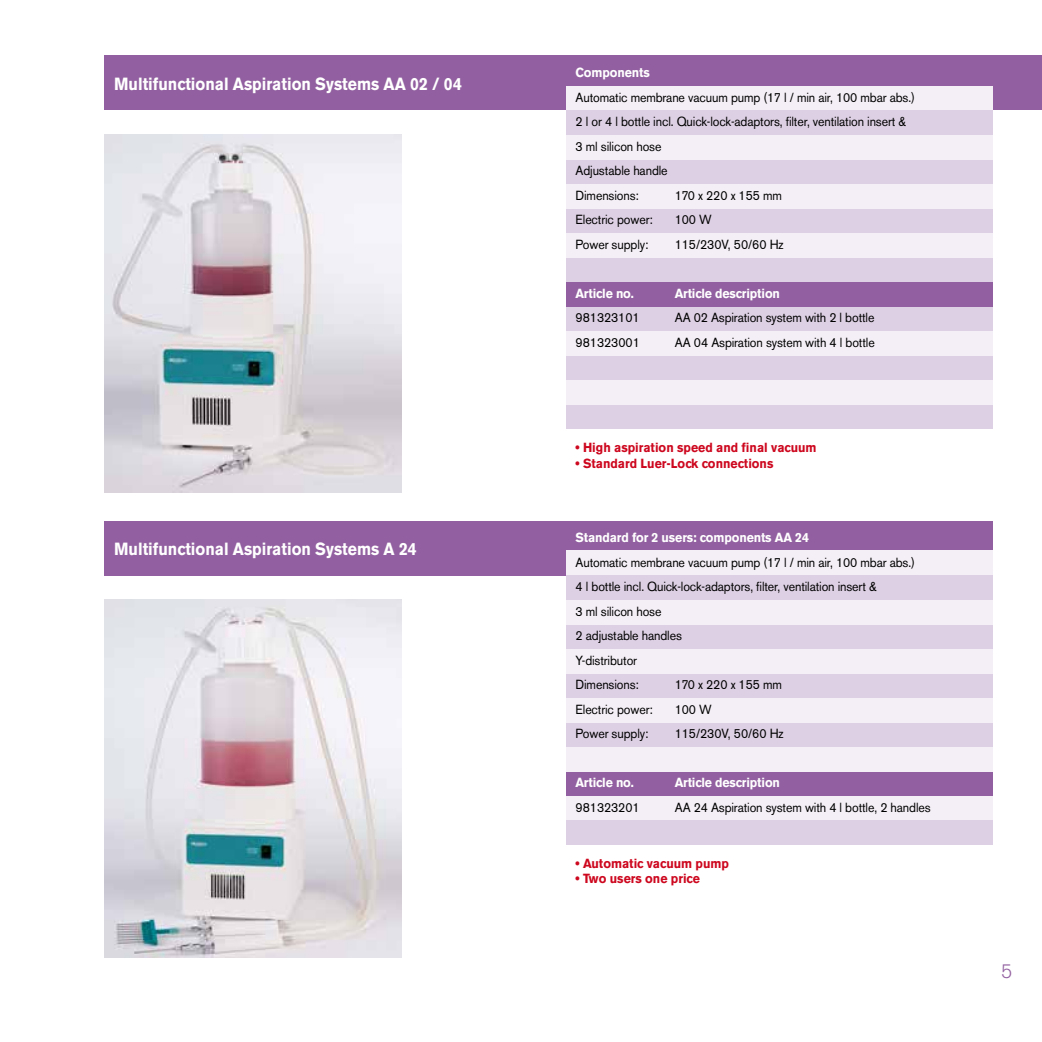
<style>
.page{position:relative;width:1042px;height:1042px;background:#fff}
.page>*{position:absolute;margin:0;border:0;box-sizing:border-box;transform-origin:0 0}
.t1{font:300 19.25px "Akzidenz Grotesk BE";color:#9260a0}
.t2{font:700 17.5px "Akzidenz Grotesk BE";color:#fff;scale:.9 1}
.t3{font:13.12px/24.5px "Akzidenz Grotesk BE";letter-spacing:-.01em;color:#000;scale:.94 1}
.t4{font:700 13.12px "Akzidenz Grotesk BE";color:#cd071e;scale:.94 1}
.t5{font:700 13.12px "Akzidenz Grotesk BE";letter-spacing:-.01em;color:#fff;scale:.94 1}
</style>
<div class="page">
<img style="left:104px;top:135px;width:298px;height:357px">
<img style="left:104px;top:600px;width:298px;height:357px">
<div style="left:104px;top:521px;width:888px;height:55px;background:#9260a0"></div>
<div style="left:104px;top:56px;width:938px;height:54px;background:#9260a0"></div>
<div style="left:566px;top:86px;width:426px;height:24px;background:#f4eff6"></div>
<div style="left:566px;top:110px;width:426px;height:25px;background:#ddd0e4"></div>
<div style="left:566px;top:159px;width:426px;height:25px;background:#ddd0e4"></div>
<div style="left:566px;top:208px;width:426px;height:25px;background:#ddd0e4"></div>
<div style="left:566px;top:257px;width:426px;height:25px;background:#ddd0e4"></div>
<div style="left:566px;top:306px;width:426px;height:25px;background:#ddd0e4"></div>
<div style="left:566px;top:355px;width:426px;height:25px;background:#ddd0e4"></div>
<div style="left:566px;top:404px;width:426px;height:25px;background:#ddd0e4"></div>
<div style="left:566px;top:135px;width:426px;height:24px;background:#f4eff6"></div>
<div style="left:566px;top:184px;width:426px;height:24px;background:#f4eff6"></div>
<div style="left:566px;top:233px;width:426px;height:24px;background:#f4eff6"></div>
<div style="left:566px;top:282px;width:426px;height:24px;background:#9260a0"></div>
<div style="left:566px;top:331px;width:426px;height:24px;background:#f4eff6"></div>
<div style="left:566px;top:380px;width:426px;height:24px;background:#f4eff6"></div>
<div style="left:566px;top:551px;width:426px;height:24px;background:#f4eff6"></div>
<div style="left:566px;top:575px;width:426px;height:25px;background:#ddd0e4"></div>
<div style="left:566px;top:624px;width:426px;height:25px;background:#ddd0e4"></div>
<div style="left:566px;top:673px;width:426px;height:25px;background:#ddd0e4"></div>
<div style="left:566px;top:722px;width:426px;height:25px;background:#ddd0e4"></div>
<div style="left:566px;top:796px;width:426px;height:24px;background:#f4eff6"></div>
<div style="left:566px;top:600px;width:426px;height:24px;background:#f4eff6"></div>
<div style="left:566px;top:649px;width:426px;height:24px;background:#f4eff6"></div>
<div style="left:566px;top:698px;width:426px;height:24px;background:#f4eff6"></div>
<div style="left:566px;top:771px;width:426px;height:25px;background:#9260a0"></div>
<div style="left:566px;top:820px;width:426px;height:25px;background:#ddd0e4"></div>
<div style="left:566px;top:747px;width:426px;height:24px;background:#f4eff6"></div>
<h2 class="t2" style="left:114px;top:73px;width:388px">Multifunctional Aspiration Systems AA 02 / 04</h2>
<h2 class="t2" style="left:114px;top:539px;width:338px">Multifunctional Aspiration Systems A 24</h2>
<p class="t5" style="left:575px;top:65px;width:80px">Components</p>
<p class="t3" style="left:575px;top:85px;width:362px">Automatic membrane vacuum pump (17 l / min air, 100 mbar abs.)<br>2 l or 4 l bottle incl. Quick-lock-adaptors, filter, ventilation insert &amp; 3 ml silicon hose<br>Adjustable handle<br>Dimensions:</p>
<p class="t3" style="left:675px;top:183px;width:115px">170 x 220 x 155 mm</p>
<p class="t3" style="left:575px;top:207px;width:84px">Electric power:</p>
<p class="t3" style="left:675px;top:207px;width:41px">100 W</p>
<p class="t3" style="left:575px;top:232px;width:79px">Power supply:</p>
<p class="t3" style="left:675px;top:232px;width:117px">115/230V, 50/60 Hz</p>
<p class="t5" style="left:575px;top:286px;width:64px">Article no.</p>
<p class="t5" style="left:675px;top:286px;width:113px">Article description</p>
<p class="t3" style="left:575px;top:305px;width:70px">981323101</p>
<p class="t3" style="left:675px;top:305px;width:214px">AA 02 Aspiration system with 2 l bottle</p>
<p class="t3" style="left:575px;top:330px;width:70px">981323001</p>
<p class="t3" style="left:675px;top:330px;width:214px">AA 04 Aspiration system with 4 l bottle</p>
<p class="t4" style="left:575px;top:440px;width:258px">• High aspiration speed and final vacuum</p>
<p class="t4" style="left:575px;top:455px;width:212px">• Standard Luer-Lock connections</p>
<p class="t5" style="left:575px;top:530px;width:250px">Standard for 2 users: components AA 24</p>
<p class="t3" style="left:575px;top:550px;width:362px">Automatic membrane vacuum pump (17 l / min air, 100 mbar abs.)<br>4 l bottle incl. Quick-lock-adaptors, filter, ventilation insert &amp;<br>3 ml silicon hose<br>2 adjustable handles<br>Y-distributor<br>Dimensions:</p>
<p class="t3" style="left:675px;top:672px;width:115px">170 x 220 x 155 mm</p>
<p class="t3" style="left:575px;top:697px;width:84px">Electric power:</p>
<p class="t3" style="left:675px;top:697px;width:41px">100 W</p>
<p class="t3" style="left:575px;top:721px;width:79px">Power supply:</p>
<p class="t3" style="left:675px;top:721px;width:117px">115/230V, 50/60 Hz</p>
<p class="t5" style="left:575px;top:775px;width:64px">Article no.</p>
<p class="t5" style="left:675px;top:775px;width:113px">Article description</p>
<p class="t3" style="left:575px;top:795px;width:70px">981323201</p>
<p class="t3" style="left:675px;top:795px;width:274px">AA 24 Aspiration system with 4 l bottle, 2 handles</p>
<p class="t4" style="left:575px;top:855px;width:165px">• Automatic vacuum pump</p>
<p class="t4" style="left:575px;top:871px;width:134px">• Two users one price</p>
<h1 class="t1" style="left:1001px;top:960px;width:13px">5</h1>
</div>
